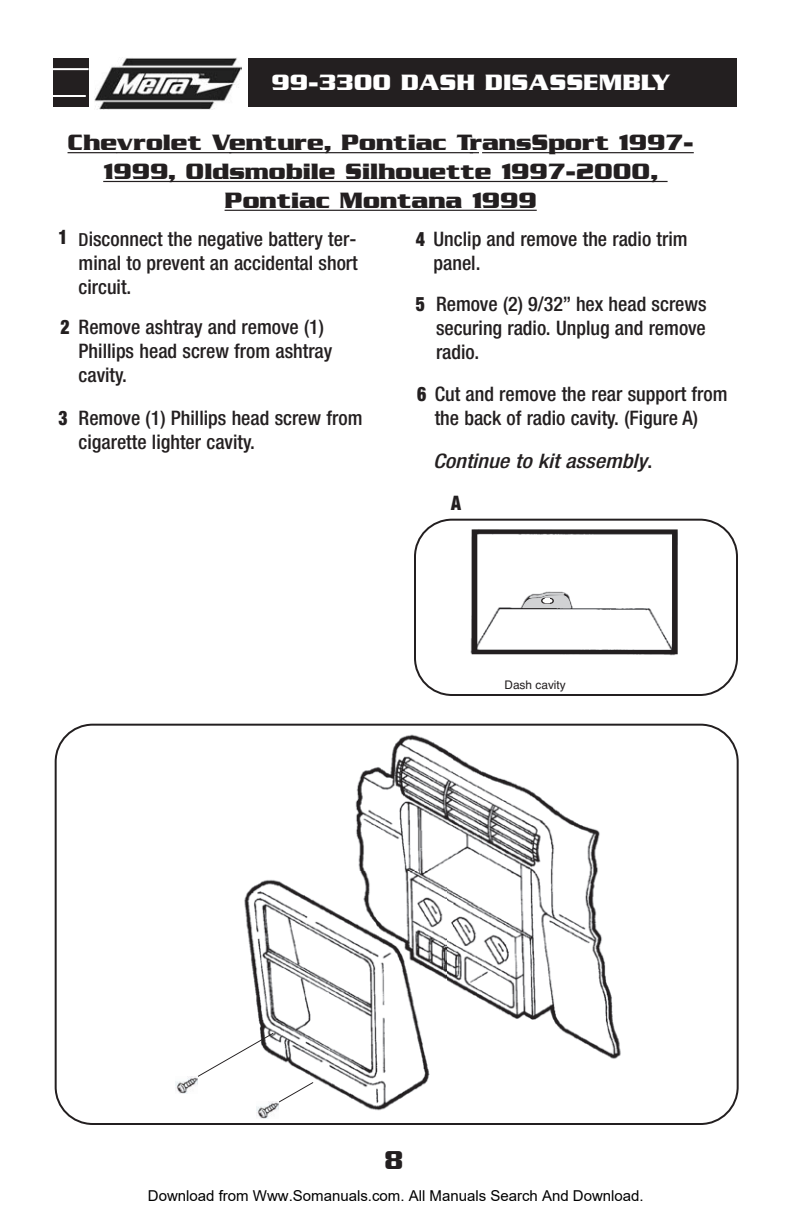
<style>
.page{position:relative;width:792px;height:1224px;background:#fff}
.page>*{position:absolute;margin:0;border:0;box-sizing:border-box;transform-origin:0 0}
.t1{font:700 28px "Serpentine ICG";color:#231f20;scale:.87 1}
.t2{font:700 24px/28.8px "Serpentine ICG";color:#231f20;text-align:center}
.t3{font:700 24px "Serpentine ICG";color:#fff}
.t4{font:500 condensed 20px/24px "Helvetica Neue";color:#231f20}
.t5{font:italic 500 condensed 20px "Helvetica Neue";color:#231f20;scale:1.12 1}
.t6{font:900 condensed 20px "Helvetica Neue";color:#231f20;scale:.89 1}
.t7{font:15px "Arial";color:#000}
.t8{font:11.8px "Helvetica";color:#231f20}
.s1{font-size:18px}
.s2{font-weight:900}
.s3{font-style:normal}
</style>
<div class="page">
<div style="left:53px;top:59px;width:684px;height:48px;background:#231f20"></div>
<div style="left:90px;top:36px;width:158px;height:89px;background:#fff"></div>
<img style="left:94px;top:57px;width:148px;height:53px">
<hr style="left:0;top:95px;width:86px;height:2px;background:#fff">
<hr style="left:0;top:68px;width:89px;height:2px;background:#fff">
<hr style="left:68px;top:152px;width:49px;height:1px;background:#231f20">
<hr style="left:117px;top:152px;width:114px;height:1px;background:#231f20">
<hr style="left:229px;top:152px;width:244px;height:1px;background:#231f20">
<hr style="left:482px;top:152px;width:212px;height:1px;background:#231f20">
<hr style="left:103px;top:181px;width:565px;height:1px;background:#231f20">
<hr style="left:225px;top:210px;width:312px;height:1px;background:#231f20">
<svg style="left:55px;top:724px;width:684px;height:401px"></svg>
<svg style="left:414px;top:519px;width:324px;height:177px"></svg>
<p class="t3" style="left:272px;top:67px;width:401px">99-3300 DASH DISASSEMBLY</p>
<p class="t2" style="left:68px;top:128px;width:628px">Chevrolet Venture, Pontiac TransSport 1997-<br>1999, Oldsmobile Silhouette 1997-2000,<br>Pontiac Montana 1999</p>
<p class="t4" style="left:79px;top:228px;width:281px;text-align:justify"><span class="s1">D</span>isconnect the negative battery ter&shy;minal to prevent an accidental short circuit.</p>
<p class="t6" style="left:58px;top:229px;width:12px">1</p>
<p class="t4" style="left:434px;top:228px;width:256px;text-indent:-18px"><span class="s2">4</span> Unclip and remove the radio trim panel.</p>
<p class="t4" style="left:436px;top:294px;width:272px;text-align:justify">Remove (2) 9/32” hex head screws securing radio. Unplug and remove radio.</p>
<p class="t6" style="left:416px;top:297px;width:12px">5</p>
<p class="t4" style="left:79px;top:316px;width:255px">Remove ashtray and remove (1)<br>Phillips head screw from ashtray cavity.</p>
<p class="t6" style="left:60px;top:319px;width:12px">2</p>
<p class="t4" style="left:417px;top:383px;width:312px;text-align:center"><span class="s2">6</span> Cut and remove the rear support from the back of radio cavity. (Figure A)</p>
<p class="t5" style="left:433px;top:454px;width:197px">Continue to kit assembly<span class="s3">.</span></p>
<p class="t4" style="left:79px;top:408px;width:285px">Remove (1) Phillips head screw from cigarette lighter cavity.</p>
<p class="t6" style="left:58px;top:411px;width:12px">3</p>
<p class="t6" style="left:451px;top:496px;width:13px">A</p>
<p class="t8" style="left:504px;top:680px;width:63px">Dash cavity</p>
<h1 class="t1" style="left:385px;top:1143px;width:23px">8</h1>
<p class="t7" style="left:148px;top:1187px;width:497px">Download from Www.Somanuals.com. All Manuals Search And Download.</p>
</div>
